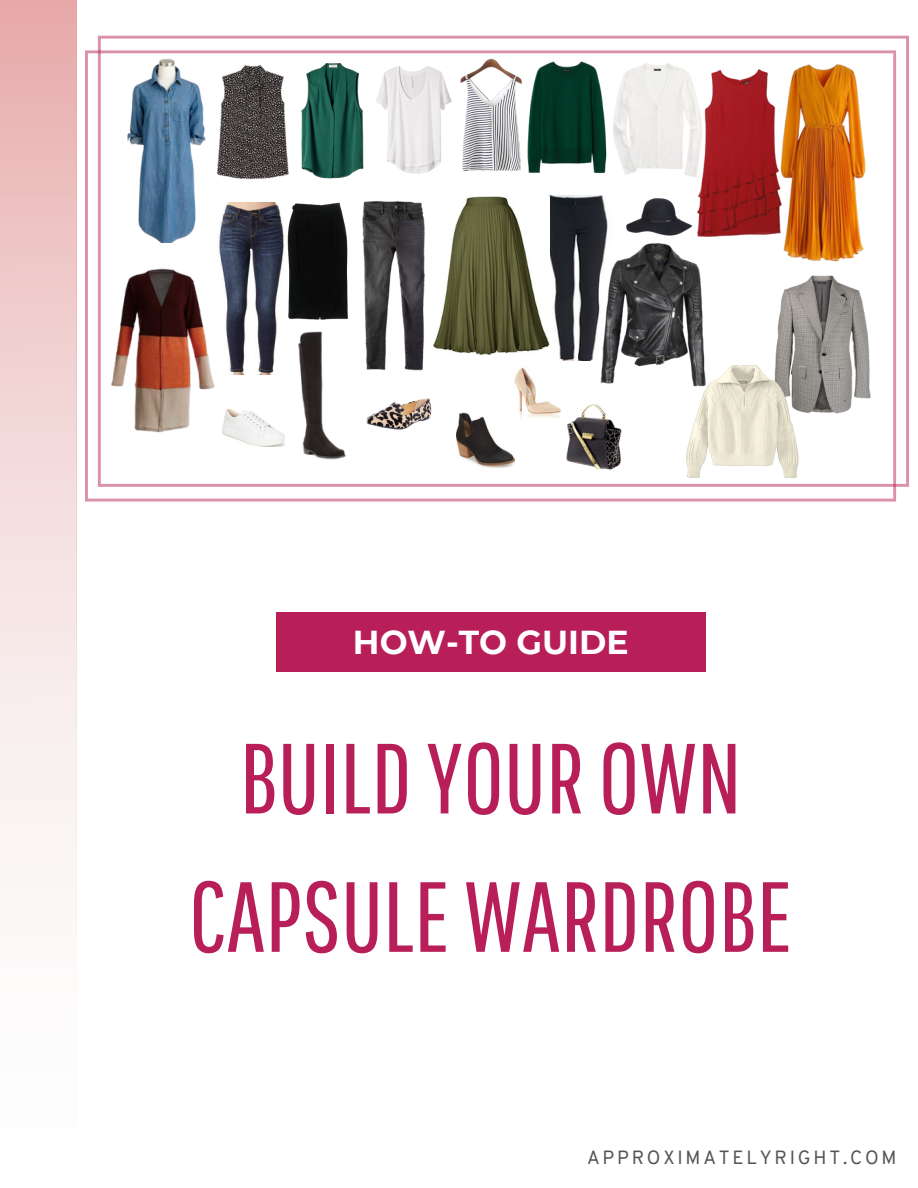
<style>
.page{position:relative;width:918px;height:1188px;background:#fff}
.page>*{position:absolute;margin:0;border:0;box-sizing:border-box;transform-origin:0 0}
.t1{font:99.45px/138.3px "Pathway Gothic One";color:#b81f58;text-align:center}
.t2{font:700 33.15px "Montserrat";color:#fff}
.t3{font:18.75px "Overpass";letter-spacing:.15em;color:#545454}
</style>
<div class="page">
<div style="left:0;top:0;width:76px;height:1188px;background:linear-gradient(to bottom,#e9b4b4,#fff)"></div>
<svg style="left:85px;top:50px;width:811px;height:452px"></svg>
<img style="left:98px;top:36px;width:811px;height:451px">
<div style="left:276px;top:612px;width:430px;height:59px;background:#b81f58"></div>
<p class="t2" style="left:353px;top:622px;width:277px">HOW-TO GUIDE</p>
<p class="t1" style="left:189px;top:707px;width:605px">BUILD YOUR OWN<br>CAPSULEWARDROBE</p>
<p class="t3" style="left:587px;top:1150px;width:311px">APPROXIMATELYRIGHT.COM</p>
</div>
